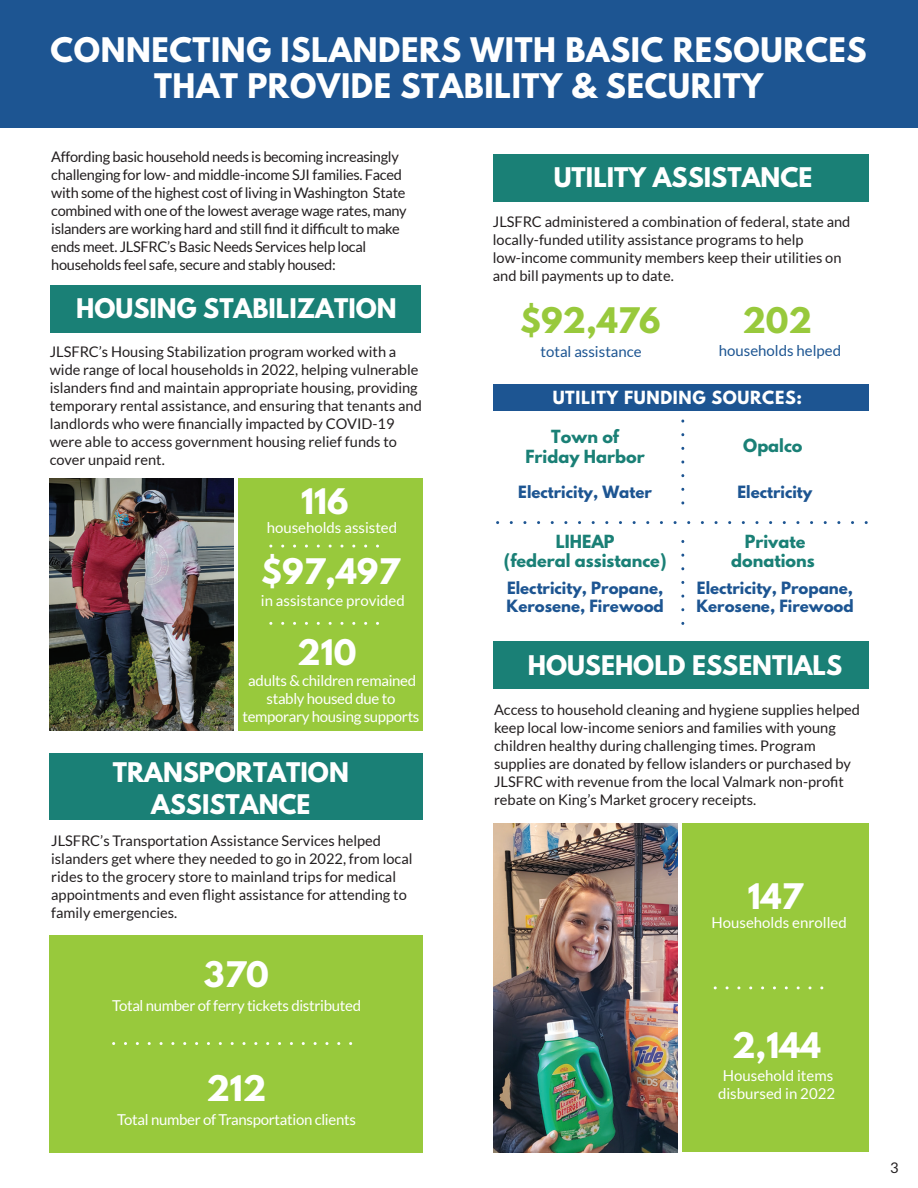
<style>
.page{position:relative;width:918px;height:1188px;background:#fff}
.page>*{position:absolute;margin:0;border:0;box-sizing:border-box;transform-origin:0 0}
.t1{font:700 31.2px "League Spartan";color:#fff}
.t2{font:700 31.2px "League Spartan";color:#98c93c}
.t3{font:700 30px/36px "League Spartan";letter-spacing:.02em;color:#fff;text-align:center}
.t4{font:700 24px/31.8px "League Spartan";color:#fff;text-align:center}
.t5{font:700 16.05px/19.4px "League Spartan";color:#1a8076;text-align:center}
.t6{font:700 16.05px "League Spartan";letter-spacing:.04em;color:#fff}
.t7{font:15px/18px "Lato";letter-spacing:-.02em;color:#fff;text-align:center}
.t8{font:700 15px/18px "League Spartan";color:#1d5592}
.t9{font:15px/18px "Lato";color:#fff;text-align:center}
.t10{font:15px "Lato";color:#1d5592}
.t11{font:14.55px/18px "Lato";color:#231f20}
.t12{font:14.55px/18px "Lato";letter-spacing:-.02em;color:#231f20}
</style>
<div class="page">
<div style="left:0;top:0;width:918px;height:128px;background:#1d5592"></div>
<div style="left:50px;top:935px;width:373px;height:217px;background:#98c93c"></div>
<svg style="left:114px;top:1042px;width:239px;height:3px"></svg>
<div style="left:493px;top:384px;width:375px;height:27px;background:#1d5592"></div>
<div style="left:682px;top:823px;width:186px;height:329px;background:#98c93c"></div>
<div style="left:239px;top:478px;width:184px;height:252px;background:#98c93c"></div>
<div style="left:50px;top:285px;width:370px;height:47px;background:#1a8076"></div>
<div style="left:50px;top:753px;width:373px;height:67px;background:#1a8076"></div>
<div style="left:493px;top:154px;width:375px;height:47px;background:#1a8076"></div>
<div style="left:493px;top:641px;width:375px;height:47px;background:#1a8076"></div>
<img style="left:50px;top:478px;width:184px;height:252px">
<svg style="left:271px;top:545px;width:108px;height:3px"></svg>
<svg style="left:681px;top:420px;width:3px;height:83px"></svg>
<svg style="left:681px;top:541px;width:3px;height:82px"></svg>
<svg style="left:498px;top:521px;width:370px;height:3px"></svg>
<svg style="left:271px;top:622px;width:108px;height:3px"></svg>
<svg style="left:715px;top:986px;width:109px;height:3px"></svg>
<img style="left:493px;top:823px;width:184px;height:329px">
<h2 class="t3" style="left:51px;top:32px;width:818px">CONNECTING ISLANDERS WITH BASIC RESOURCES<br>THAT PROVIDE STABILITY &amp; SECURITY</h2>
<p class="t12" style="left:51px;top:147px;width:357px">Affording basic household needs is becoming increasingly challenging for low- and middle-income SJI families. Faced with some of the highest cost of living in Washington State combined with one of the lowest average wage rates, many islanders are working hard and still find it difficult to make ends meet. JLSFRC’s Basic Needs Services help local households feel safe, secure and stably housed:</p>
<h3 class="t4" style="left:76px;top:292px;width:322px">HOUSING STABILIZATION</h3>
<p class="t11" style="left:50px;top:343px;width:374px">JLSFRC’s Housing Stabilization program worked with a wide range of local households in 2022, helping vulnerable islanders find and maintain appropriate housing, providing temporary rental assistance, and ensuring that tenants and landlords who were financially impacted by COVID-19 were able to access government housing relief funds to cover unpaid rent.</p>
<h1 class="t1" style="left:301px;top:477px;width:49px">116</h1>
<h1 class="t1" style="left:261px;top:547px;width:140px">$97,497</h1>
<p class="t9" style="left:261px;top:591px;width:145px">in assistance provided</p>
<h1 class="t1" style="left:297px;top:628px;width:61px">210</h1>
<p class="t7" style="left:242px;top:672px;width:179px">adults &amp; children remained stably housed due to temporary housing supports</p>
<p class="t9" style="left:267px;top:519px;width:132px">households assisted</p>
<h3 class="t4" style="left:113px;top:756px;width:238px">TRANSPORTATION<br>ASSISTANCE</h3>
<p class="t11" style="left:51px;top:831px;width:363px">JLSFRC’s Transportation Assistance Services helped islanders get where they needed to go in 2022, from local rides to the grocery store to mainland trips for medical appointments and even flight assistance for attending to family emergencies.</p>
<h1 class="t1" style="left:204px;top:950px;width:66px">370</h1>
<p class="t7" style="left:112px;top:997px;width:251px">Total number of ferry tickets distributed</p>
<h1 class="t1" style="left:206px;top:1064px;width:61px">212</h1>
<p class="t7" style="left:117px;top:1111px;width:240px">Total number of Transportation clients</p>
<h3 class="t4" style="left:554px;top:161px;width:260px">UTILITY ASSISTANCE</h3>
<p class="t11" style="left:493px;top:212px;width:359px">JLSFRC administered a combination of federal, state and locally-funded utility assistance programs to help low-income community members keep their utilities on and bill payments up to date.</p>
<h1 class="t2" style="left:520px;top:296px;width:142px">$92,476</h1>
<h1 class="t2" style="left:742px;top:296px;width:71px">202</h1>
<p class="t10" style="left:540px;top:343px;width:103px">total assistance</p>
<p class="t10" style="left:719px;top:342px;width:124px">households helped</p>
<p class="t6" style="left:553px;top:385px;width:251px">UTILITY FUNDING SOURCES:</p>
<p class="t5" style="left:526px;top:427px;width:121px">Town of<br>Friday Harbor</p>
<p class="t5" style="left:743px;top:436px;width:61px">Opalco</p>
<p class="t8" style="left:518px;top:482px;width:135px">Electricity, Water</p>
<p class="t8" style="left:738px;top:482px;width:76px">Electricity</p>
<p class="t5" style="left:504px;top:531px;width:164px">LIHEAP<br>(federal assistance)</p>
<p class="t5" style="left:731px;top:531px;width:85px">Private donations</p>
<p class="t8" style="left:507px;top:579px;width:159px">Electricity, Propane,<br>Kerosene, Firewood</p>
<p class="t8" style="left:696px;top:579px;width:159px">Electricity, Propane,<br>Kerosene, Firewood</p>
<h3 class="t4" style="left:528px;top:649px;width:316px">HOUSEHOLD ESSENTIALS</h3>
<p class="t11" style="left:494px;top:700px;width:367px">Access to household cleaning and hygiene supplies helped keep local low-income seniors and families with young children healthy during challenging times. Program supplies are donated by fellow islanders or purchased by JLSFRC with revenue from the local Valmark non-profit rebate on King’s Market grocery receipts.</p>
<h1 class="t1" style="left:748px;top:872px;width:57px">147</h1>
<p class="t9" style="left:712px;top:914px;width:137px">Households enrolled</p>
<h1 class="t1" style="left:732px;top:1021px;width:90px">2,144</h1>
<p class="t9" style="left:718px;top:1066px;width:119px">Household items disbursed in 2022</p>
<p class="t11" style="left:890px;top:1158px;width:10px">3</p>
</div>
